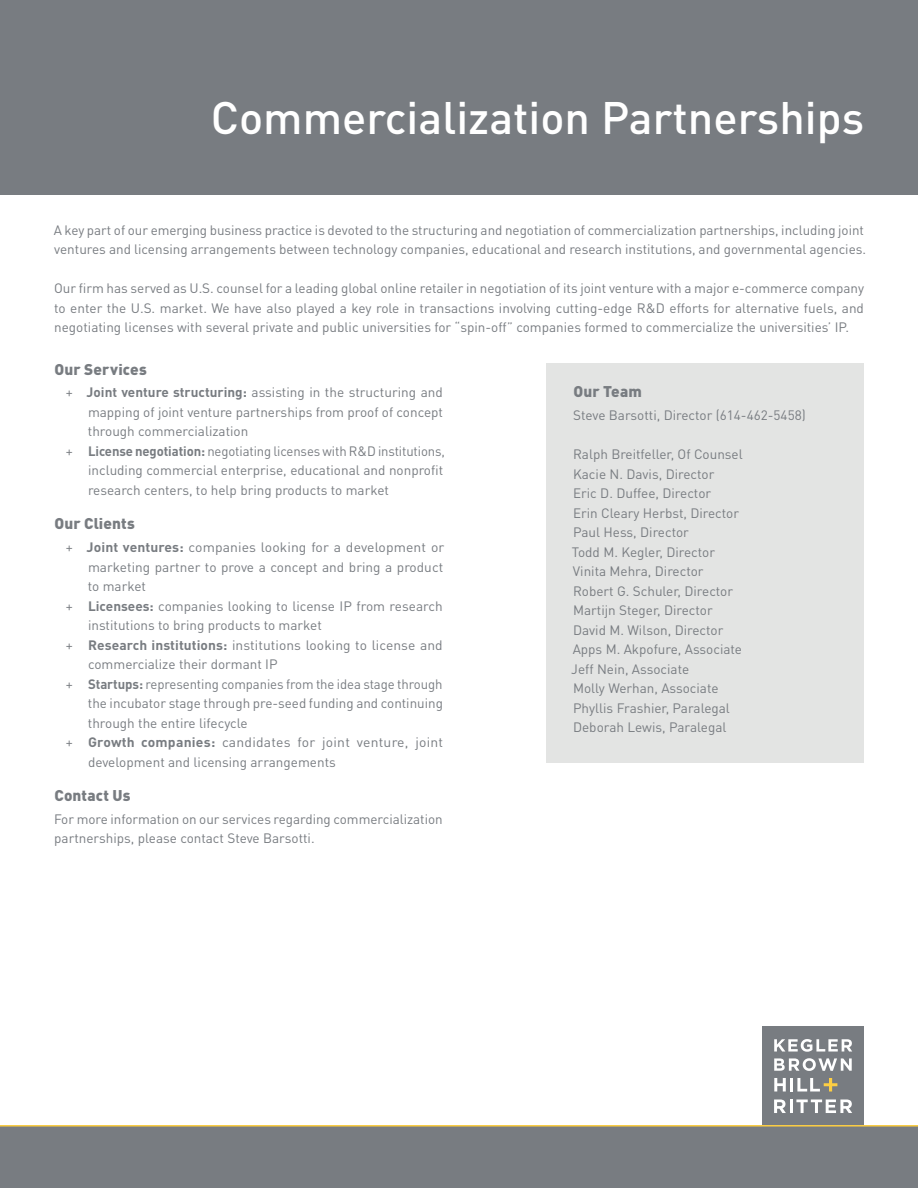
<style>
.page{position:relative;width:918px;height:1188px;background:#fff}
.page>*{position:absolute;margin:0;border:0;box-sizing:border-box;transform-origin:0 0}
.t1{font:500 45px "DIN Pro";color:#fff}
.t2{font:900 15.3px "DIN Pro";letter-spacing:.01em;color:#787c81}
.t3{font:13.5px/19.5px "DIN Pro";color:#787c81}
.t4{font:13.5px "DIN Pro";letter-spacing:.02em;color:#787c81}
.s1{font-weight:700}
</style>
<div class="page">
<div style="left:0;top:0;width:918px;height:194px;background:#787c81"></div>
<div style="left:0;top:1125px;width:918px;height:63px;background:#787c81"></div>
<div style="left:762px;top:1026px;width:102px;height:99px;background:#787c81"></div>
<hr style="left:790px;top:1099px;width:3px;height:14px;background:#fff">
<svg style="left:774px;top:1039px;width:78px;height:13px"></svg>
<svg style="left:774px;top:1099px;width:12px;height:14px"></svg>
<svg style="left:796px;top:1099px;width:56px;height:14px"></svg>
<svg style="left:774px;top:1058px;width:78px;height:13px"></svg>
<svg style="left:774px;top:1078px;width:12px;height:14px"></svg>
<hr style="left:790px;top:1078px;width:3px;height:14px;background:#fff">
<svg style="left:797px;top:1078px;width:40px;height:14px"></svg>
<hr style="left:0;top:1125px;width:918px;height:2px;background:#fdce43">
<div style="left:546px;top:363px;width:318px;height:399px;background:#e3e4e3"></div>
<h1 class="t1" style="left:211px;top:87px;width:655px">Commercialization Partnerships</h1>
<p class="t3" style="left:54px;top:219px;width:814px">A key part of our emerging business practice is devoted to the structuring and negotiation of commercialization partnerships, including joint ventures and licensing arrangements between technology companies, educational and research institutions, and governmental agencies.</p>
<p class="t3" style="left:54px;top:278px;width:811px;text-align:justify">Our firm has served as U.S. counsel for a leading global online retailer in negotiation of its joint venture with a major e-commerce company to enter the U.S. market. We have also played a key role in transactions involving cutting-edge R&amp;D efforts for alternative fuels, and negotiating licenses with several private and public universities for “spin-off” companies formed to commercialize the universities’ IP.</p>
<p class="t2" style="left:54px;top:359px;width:94px">Our Services</p>
<p class="t3" style="left:66px;top:382px;width:378px">+ <span class="s1">Joint venture structuring:</span> assisting in the structuring and</p>
<p class="t3" style="left:88px;top:402px;width:357px">mapping of joint venture partnerships from proof of concept</p>
<p class="t3" style="left:88px;top:421px;width:162px">through commercialization</p>
<p class="t3" style="left:66px;top:441px;width:381px">+ <span class="s1">License negotiation:</span> negotiating licenses with R&amp;D institutions,</p>
<p class="t3" style="left:88px;top:460px;width:357px">including commercial enterprise, educational and nonprofit</p>
<p class="t3" style="left:88px;top:480px;width:303px">research centers, to help bring products to market</p>
<p class="t2" style="left:54px;top:513px;width:82px">Our Clients</p>
<p class="t3" style="left:66px;top:537px;width:380px">+ <span class="s1">Joint ventures:</span> companies looking for a development or</p>
<p class="t3" style="left:88px;top:556px;width:357px">marketing partner to prove a concept and bring a product</p>
<p class="t3" style="left:88px;top:576px;width:60px">to market</p>
<p class="t3" style="left:66px;top:595px;width:378px">+ <span class="s1">Licensees:</span> companies looking to license IP from research</p>
<p class="t3" style="left:88px;top:615px;width:235px">institutions to bring products to market</p>
<p class="t3" style="left:66px;top:634px;width:378px">+ <span class="s1">Research institutions:</span> institutions looking to license and</p>
<p class="t3" style="left:88px;top:654px;width:191px">commercialize their dormant IP</p>
<p class="t3" style="left:66px;top:673px;width:378px">+ <span class="s1">Startups:</span> representing companies from the idea stage through</p>
<p class="t3" style="left:88px;top:693px;width:357px">the incubator stage through pre-seed funding and continuing</p>
<p class="t3" style="left:88px;top:712px;width:161px">through the entire lifecycle</p>
<p class="t4" style="left:66px;top:733px;width:379px">+ <span class="s1">Growth companies:</span> candidates for joint venture, joint</p>
<p class="t3" style="left:88px;top:751px;width:249px">development and licensing arrangements</p>
<p class="t2" style="left:54px;top:785px;width:78px">Contact Us</p>
<p class="t3" style="left:54px;top:809px;width:390px">For more information on our services regarding commercialization partnerships, please contact Steve Barsotti.</p>
<p class="t2" style="left:573px;top:382px;width:70px">Our Team</p>
<p class="t3" style="left:573px;top:405px;width:234px">Steve Barsotti, Director (614-462-5458)</p>
<p class="t3" style="left:571px;top:444px;width:173px">Ralph Breitfeller, Of Counsel<br>Kacie N. Davis, Director<br>Eric D. Duffee, Director<br>Erin Cleary Herbst, Director<br>Paul Hess, Director<br>Todd M. Kegler, Director<br>Vinita Mehra, Director<br>Robert G. Schuler, Director<br>Martijn Steger, Director<br>David M. Wilson, Director<br>Apps M. Akpofure, Associate<br>Jeff Nein, Associate<br>Molly Werhan, Associate<br>Phyllis Frashier, Paralegal<br>Deborah Lewis, Paralegal</p>
</div>
